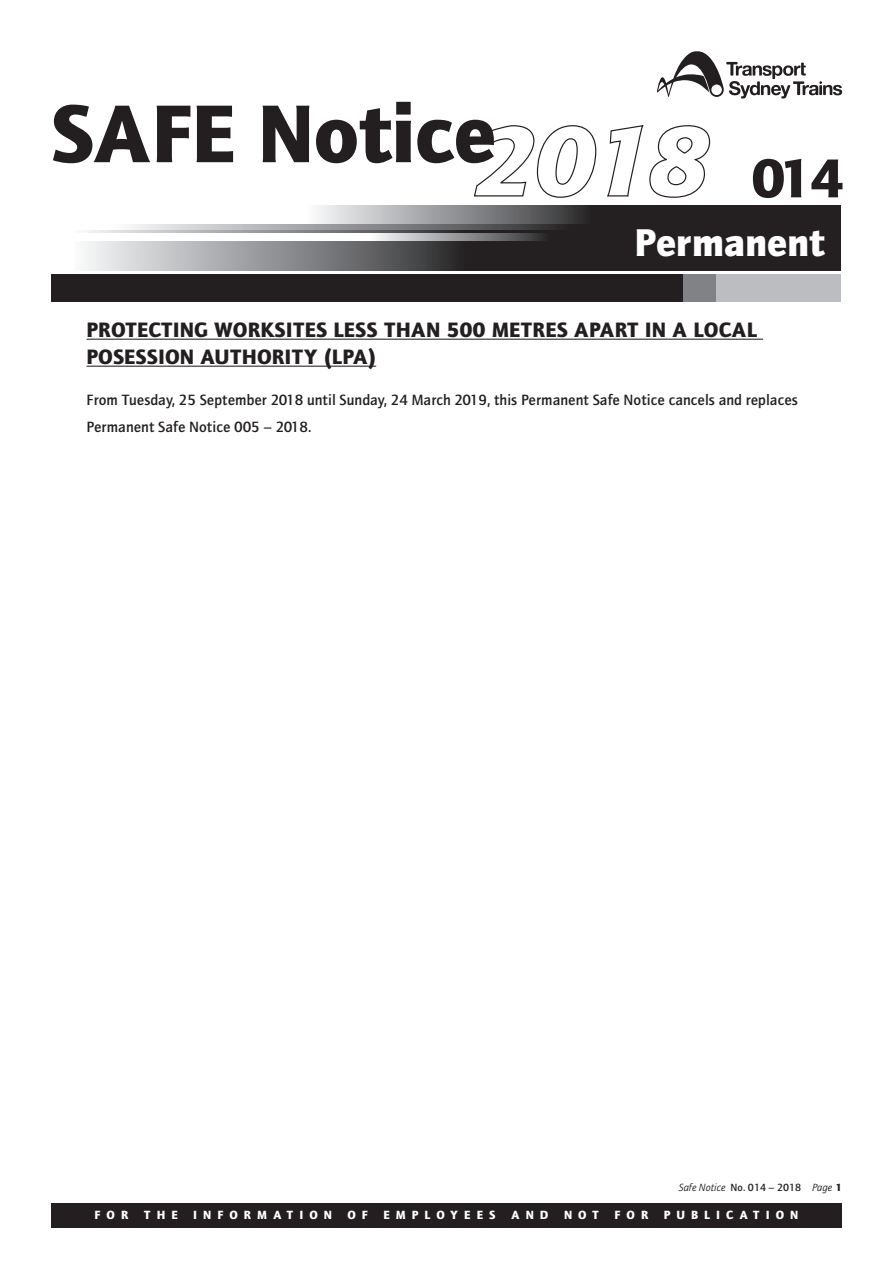
<style>
.page{position:relative;width:893px;height:1263px;background:#fff}
.page>*{position:absolute;margin:0;border:0;box-sizing:border-box;transform-origin:0 0}
.t1{font:900 82.5px "AT Quay Sans";letter-spacing:-.01em;color:#231f20}
.t2{font:900 55.2px "AT Quay Sans";color:#231f20}
.t3{font:900 39px "AT Quay Sans";color:#fff}
.Cover_-_heading_1{font:900 21px/27px "AT Quay Sans";color:#231f20}
.Cover_-_body{font:500 15px/27px "AT Quay Sans";color:#231f20}
.t4{font:900 12px "AT Quay Sans";letter-spacing:.5em;color:#fff}
.t5{font:italic 10.5px "AT Quay Sans";color:#231f20}
.s1{font-weight:500;font-style:normal}
.s2{font-weight:900;font-style:normal}
</style>
<div class="page">
<svg style="left:86px;top:230px;width:754px;height:41px;background:#5b5a5c"></svg>
<svg style="left:318px;top:205px;width:523px;height:20px;background:#5c5a5c"></svg>
<svg style="left:131px;top:224px;width:709px;height:6px;background:#666567"></svg>
<svg style="left:86px;top:233px;width:754px;height:7px"></svg>
<div style="left:51px;top:274px;width:717px;height:28px;background:#231f20"></div>
<div style="left:684px;top:274px;width:124px;height:28px;background:#808285"></div>
<div style="left:717px;top:274px;width:124px;height:28px;background:#bcbdc0"></div>
<div style="left:51px;top:1204px;width:791px;height:24px;background:#231f20"></div>
<svg style="left:657px;top:51px;width:185px;height:48px"></svg>
<svg style="left:473px;top:125px;width:124px;height:73px"></svg>
<svg style="left:607px;top:125px;width:104px;height:73px"></svg>
<hr style="left:87px;top:339px;width:676px;height:1px;background:#231f20">
<hr style="left:87px;top:366px;width:289px;height:1px;background:#231f20">
<h1 class="t1" style="left:51px;top:84px;width:447px">SAFE Notice</h1>
<h2 class="t2" style="left:751px;top:145px;width:95px">014</h2>
<h3 class="t3" style="left:634px;top:219px;width:192px">Permanent</h3>
<p class="Cover_-_heading_1" style="left:87px;top:316px;width:672px">PROTECTING WORKSITES LESS THAN 500 METRES APART IN A LOCAL<br>POSESSION AUTHORITY (LPA)</p>
<p class="Cover_-_body" style="left:87px;top:386px;width:713px">From Tuesday, 25 September 2018 until Sunday, 24 March 2019, this Permanent Safe Notice cancels and replaces<br>Permanent Safe Notice 005 – 2018.</p>
<p class="t5" style="left:679px;top:1181px;width:165px">Safe Notice <span class="s1">No. 014 – 2018</span> Page <span class="s2">1</span></p>
<p class="t4" style="left:95px;top:1208px;width:35px">FOR</p>
<p class="t4" style="left:144px;top:1208px;width:35px">THE</p>
<p class="t4" style="left:193px;top:1208px;width:140px">INFORMATION</p>
<p class="t4" style="left:347px;top:1208px;width:22px">O F</p>
<p class="t4" style="left:383px;top:1208px;width:114px">EMPLOYEES</p>
<p class="t4" style="left:511px;top:1208px;width:39px">AND</p>
<p class="t4" style="left:564px;top:1208px;width:37px">NOT</p>
<p class="t4" style="left:614px;top:1208px;width:35px">FOR</p>
<p class="t4" style="left:664px;top:1208px;width:136px">PUBLICATION</p>
</div>
